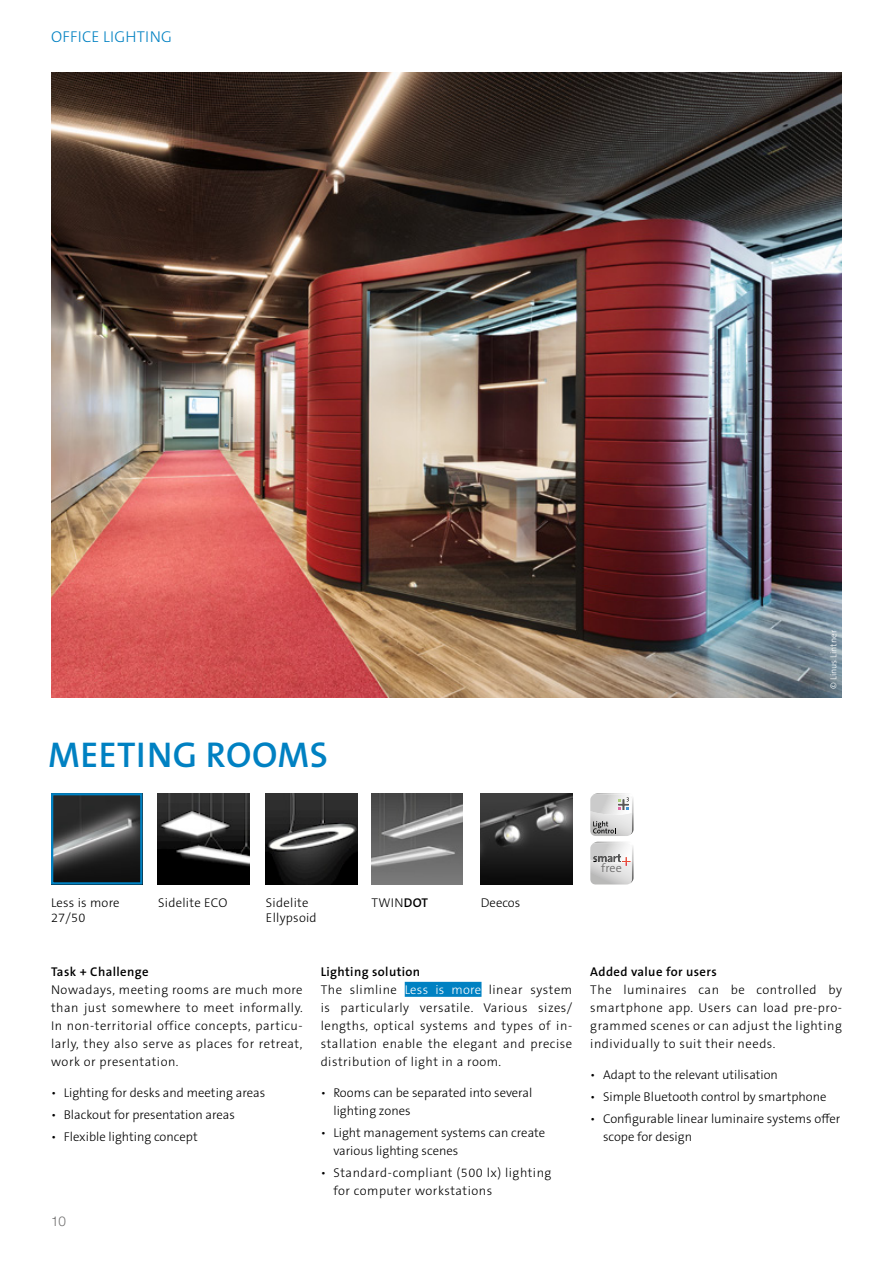
<style>
.page{position:relative;width:893px;height:1263px;background:#fff}
.page>*{position:absolute;margin:0;border:0;box-sizing:border-box;transform-origin:0 0}
.TheSansB_Big_Green_H{font:600 36px "The Sans B W6";letter-spacing:.015em;color:#0081c2}
.t1{font:300 15.75px "The Sans B W3";letter-spacing:.015em;color:#0081c2}
.t2{font:300 13.5px "Helvetica Neue LTW1 G";color:#706f6f}
.Fließtext_Objektbesc{font:300 12.75px/18px "The Sans B W3";letter-spacing:.04em;color:#000;text-align:justify}
.USPs_Objektbeschreib{font:300 12.75px/18px "The Sans B W3";color:#000}
.USPs_Objektbeschreib-2{font:300 12.75px/18px "The Sans B W3";letter-spacing:.04em;color:#000}
.TheSansB_Miniaturtex{font:300 12.75px/15.5px "The Sans B W3";letter-spacing:.02em;color:#000}
.TheSansB_Small_Black{font:600 12.75px "The Sans B W6";letter-spacing:.03em;color:#000}
.t3{font:300 12.15px "The Sans B W4";color:#706f6f}
.Copyright_Hinweis{font:300 9px "The Sans";color:#fff}
.s1{font-family:"The Sans B W6";font-weight:600}
.s2{color:#fff}
</style>
<div class="page">
<img style="left:51px;top:72px;width:791px;height:625px">
<img style="left:481px;top:793px;width:91px;height:91px">
<img style="left:54px;top:796px;width:85px;height:85px">
<div style="left:51px;top:793px;width:91px;height:91px;border:2px solid #0081c2"></div>
<img style="left:266px;top:793px;width:91px;height:91px">
<img style="left:158px;top:793px;width:91px;height:91px">
<img style="left:371px;top:793px;width:92px;height:91px">
<svg style="left:590px;top:793px;width:44px;height:91px"></svg>
<div style="left:405px;top:982px;width:76px;height:15px;background:#0081c2"></div>
<p class="t1" style="left:51px;top:26px;width:122px">OFFICE LIGHTING</p>
<p class="TheSansB_Big_Green_H" style="left:48px;top:731px;width:281px">MEETING ROOMS</p>
<p class="Copyright_Hinweis" style="left:826px;top:689px;width:60px;rotate:-90deg">© Linus Lintner</p>
<p class="TheSansB_Miniaturtex" style="left:158px;top:895px;width:71px">Sidelite ECO</p>
<p class="TheSansB_Miniaturtex" style="left:371px;top:895px;width:58px">TWIN<span class="s1">DOT</span></p>
<p class="TheSansB_Miniaturtex" style="left:51px;top:895px;width:70px">Less is more<br>27/50</p>
<p class="TheSansB_Miniaturtex" style="left:266px;top:895px;width:52px">Sidelite<br>Ellypsoid</p>
<p class="TheSansB_Miniaturtex" style="left:481px;top:895px;width:41px">Deecos</p>
<p class="TheSansB_Small_Black" style="left:51px;top:963px;width:99px">Task + Challenge</p>
<p class="Fließtext_Objektbesc" style="left:51px;top:980px;width:253px">Nowadays, meeting rooms are much more than just somewhere to meet informally.<br>In non-territorial office concepts, particu&shy;larly, they also serve as places for retreat, work or presentation.</p>
<p class="USPs_Objektbeschreib" style="left:51px;top:1083px;width:216px">• Lighting for desks and meeting areas</p>
<p class="USPs_Objektbeschreib" style="left:51px;top:1105px;width:185px">• Blackout for presentation areas</p>
<p class="USPs_Objektbeschreib" style="left:51px;top:1128px;width:148px">• Flexible lighting concept</p>
<p class="t2" style="left:51px;top:1213px;width:17px">10</p>
<p class="TheSansB_Small_Black" style="left:321px;top:963px;width:101px">Lighting solution</p>
<p class="Fließtext_Objektbesc" style="left:321px;top:980px;width:253px">The slimline <span class="s2">Less is more</span> linear system is particularly versatile. Various sizes/ lengths, optical systems and types of in&shy;stallation enable the elegant and precise distribution of light in a room.</p>
<p class="USPs_Objektbeschreib" style="left:333px;top:1083px;width:200px;text-indent:-13px">• Rooms can be separated into several lighting zones</p>
<p class="USPs_Objektbeschreib" style="left:333px;top:1123px;width:213px;text-indent:-13px">• Light management systems can create various lighting scenes</p>
<p class="USPs_Objektbeschreib-2" style="left:333px;top:1164px;width:220px;text-indent:-13px">• Standard-compliant (500 lx) lighting for computer workstations</p>
<p class="t3" style="left:601px;top:860px;width:22px">free</p>
<p class="TheSansB_Small_Black" style="left:590px;top:963px;width:128px">Added value for users</p>
<p class="Fließtext_Objektbesc" style="left:590px;top:980px;width:253px">The luminaires can be controlled by smartphone app. Users can load pre-pro&shy;grammed scenes or can adjust the lighting individually to suit their needs.</p>
<p class="USPs_Objektbeschreib" style="left:590px;top:1065px;width:189px">• Adapt to the relevant utilisation</p>
<p class="USPs_Objektbeschreib" style="left:590px;top:1087px;width:238px">• Simple Bluetooth control by smartphone</p>
<p class="USPs_Objektbeschreib" style="left:603px;top:1110px;width:239px;text-indent:-13px">• Configurable linear luminaire systems offer scope for design</p>
</div>
